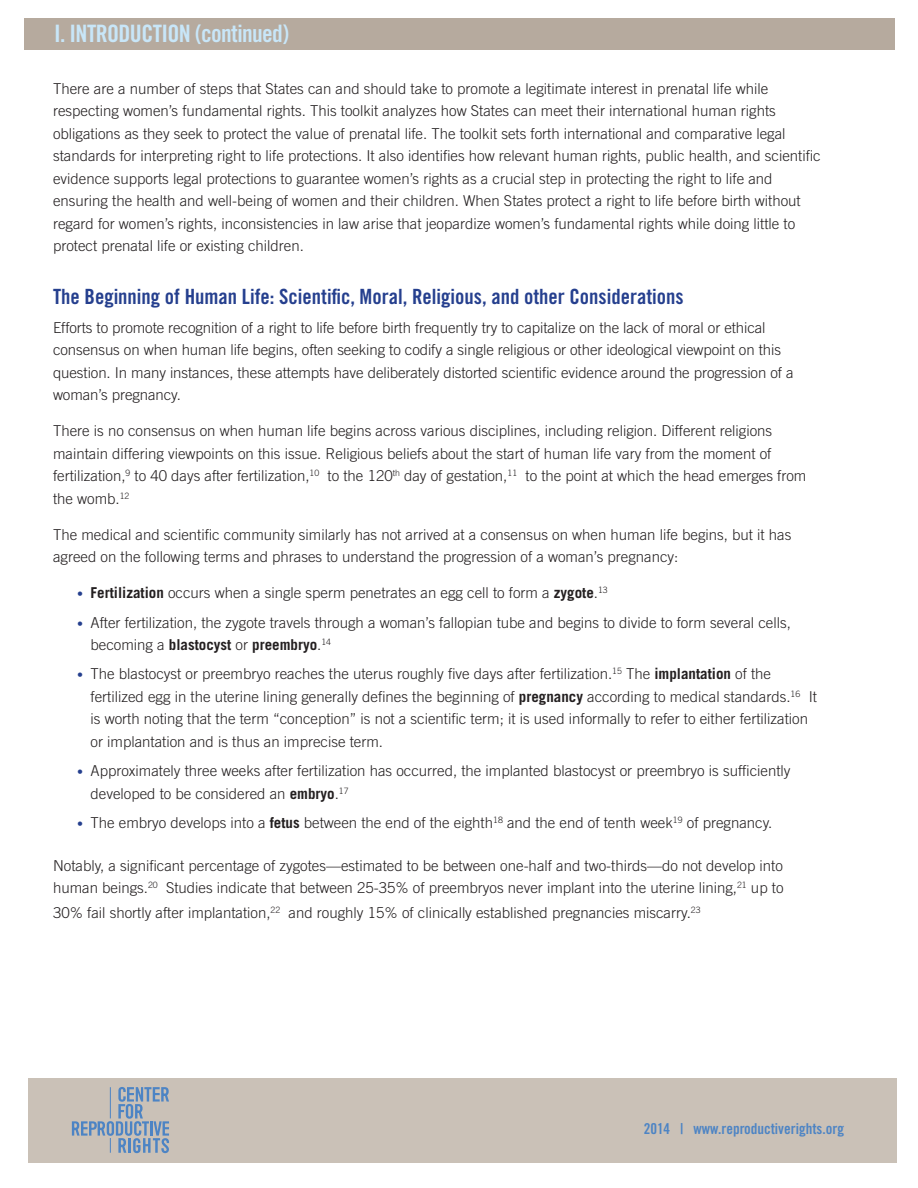
<style>
.page{position:relative;width:918px;height:1188px;background:#fff}
.page>*{position:absolute;margin:0;border:0;box-sizing:border-box;transform-origin:0 0}
.t1{font:24px "Trade Gothic LT Std Bd Cn 20";letter-spacing:-.025em;color:#c8e6f8}
.t2{font:21px "Trade Gothic LT Std Bd Cn 20";color:#253f8e}
.t3{font:300 15px/22.5px "Trade Gothic LT Std";color:#231f20}
.t4{font:15px "Trade Gothic LT Std Bd Cn 20";color:#4d84c4}
.s1{font-size:12px;color:#253f8e}
.s2{font-weight:700}
</style>
<div class="page">
<div style="left:28px;top:1078px;width:868px;height:84px;background:#cac1b7"></div>
<svg style="left:72px;top:1087px;width:97px;height:66px"></svg>
<div style="left:25px;top:18px;width:870px;height:32px;background:#b6aa9e"></div>
<h1 class="t1" style="left:54px;top:18px;width:237px">I. INTRODUCTION (continued)</h1>
<p class="t3" style="left:53px;top:77px;width:769px">There are a number of steps that States can and should take to promote a legitimate interest in prenatal life while respecting women’s fundamental rights. This toolkit analyzes how States can meet their international human rights obligations as they seek to protect the value of prenatal life. The toolkit sets forth international and comparative legal standards for interpreting right to life protections. It also identifies how relevant human rights, public health, and scientific evidence supports legal protections to guarantee women’s rights as a crucial step in protecting the right to life and ensuring the health and well-being of women and their children. When States protect a right to life before birth without regard for women’s rights, inconsistencies in law arise that jeopardize women’s fundamental rights while doing little to protect prenatal life or existing children.</p>
<h2 class="t2" style="left:53px;top:283px;width:632px">The Beginning of Human Life: Scientific, Moral, Religious, and other Considerations</h2>
<p class="t3" style="left:53px;top:316px;width:742px">Efforts to promote recognition of a right to life before birth frequently try to capitalize on the lack of moral or ethical consensus on when human life begins, often seeking to codify a single religious or other ideological viewpoint on this question. In many instances, these attempts have deliberately distorted scientific evidence around the progression of a woman’s pregnancy.</p>
<p class="t3" style="left:53px;top:420px;width:755px">There is no consensus on when human life begins across various disciplines, including religion. Different religions maintain differing viewpoints on this issue. Religious beliefs about the start of human life vary from the moment of fertilization,<sup>9</sup> to 40 days after fertilization,<sup>10</sup> to the 120<sup>th</sup> day of gestation,<sup>11</sup> to the point at which the head emerges from the womb.<sup>12</sup></p>
<p class="t3" style="left:53px;top:523px;width:740px">The medical and scientific community similarly has not arrived at a consensus on when human life begins, but it has agreed on the following terms and phrases to understand the progression of a woman’s pregnancy:</p>
<p class="t3" style="left:77px;top:582px;width:532px"><span class="s1">•</span> <span class="s2">Fertilization</span> occurs when a single sperm penetrates an egg cell to form a <span class="s2">zygote</span>.<sup>13</sup></p>
<p class="t3" style="left:91px;top:611px;width:702px;text-indent:-14px"><span class="s1">•</span> After fertilization, the zygote travels through a woman’s fallopian tube and begins to divide to form several cells, becoming a <span class="s2">blastocyst</span> or <span class="s2">preembryo</span>.<sup>14</sup></p>
<p class="t3" style="left:91px;top:663px;width:728px;text-indent:-13px"><span class="s1">•</span> The blastocyst or preembryo reaches the uterus roughly five days after fertilization.<sup>15</sup> The <span class="s2">implantation</span> of the fertilized egg in the uterine lining generally defines the beginning of <span class="s2">pregnancy</span> according to medical standards.<sup>16</sup> It is worth noting that the term “conception” is not a scientific term; it is used informally to refer to either fertilization or implantation and is thus an imprecise term.</p>
<p class="t3" style="left:91px;top:759px;width:702px;text-indent:-13px"><span class="s1">•</span> Approximately three weeks after fertilization has occurred, the implanted blastocyst or preembryo is sufficiently developed to be considered an <span class="s2">embryo</span>.<sup>17</sup></p>
<p class="t3" style="left:77px;top:811px;width:697px"><span class="s1">•</span> The embryo develops into a <span class="s2">fetus</span> between the end of the eighth<sup>18</sup> and the end of tenth week<sup>19</sup> of pregnancy.</p>
<p class="t3" style="left:53px;top:854px;width:732px">Notably, a significant percentage of zygotes—estimated to be between one-half and two-thirds—do not develop into human beings.<sup>20</sup> Studies indicate that between 25-35% of preembryos never implant into the uterine lining,<sup>21</sup> up to</p>
<p class="t3" style="left:53px;top:902px;width:649px">30% fail shortly after implantation,<sup>22</sup> and roughly 15% of clinically established pregnancies miscarry.<sup>23</sup></p>
<p class="t4" style="left:644px;top:1120px;width:202px">2014 | www.reproductiverights.org</p>
</div>
